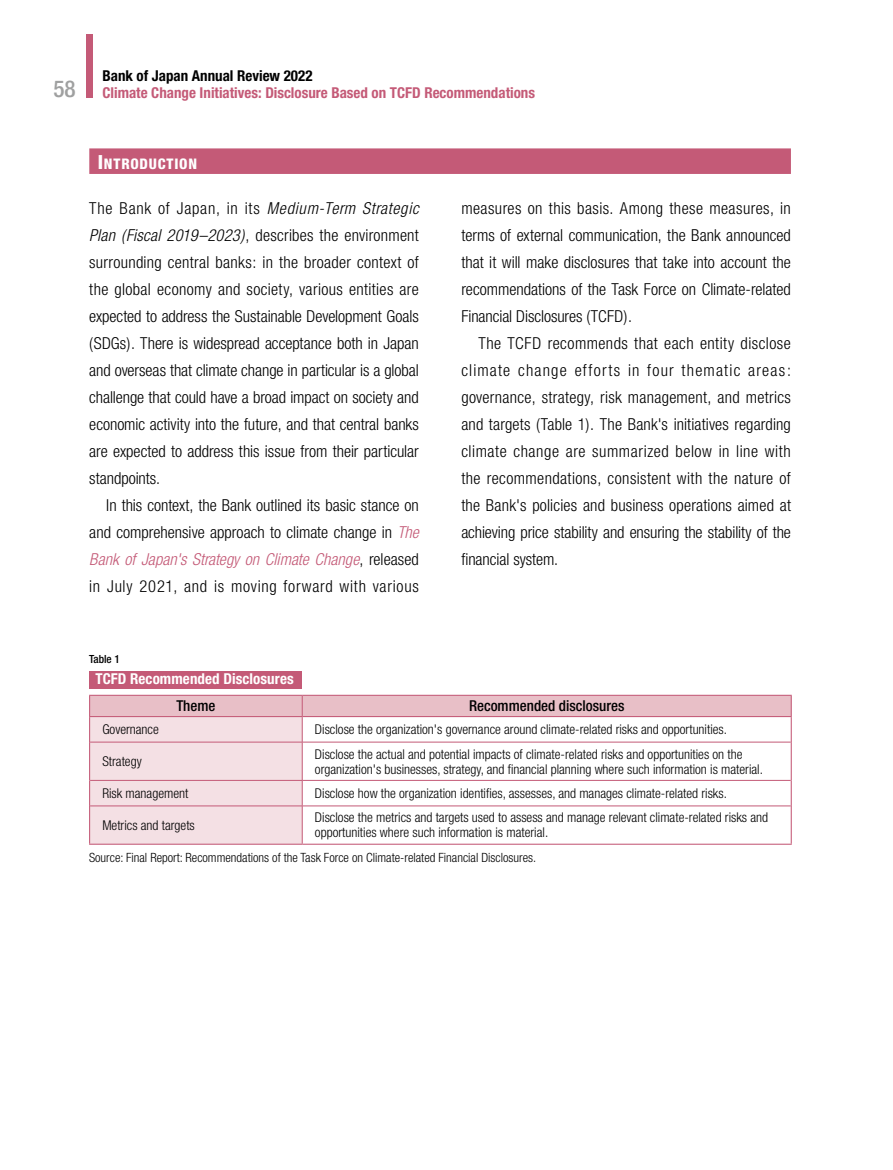
<style>
.page{position:relative;width:893px;height:1170px;background:#fff}
.page>*{position:absolute;margin:0;border:0;box-sizing:border-box;transform-origin:0 0}
.t1{font:500 condensed 23.25px "Helvetica Neue";color:#9fa0a0}
.ほんぶん段落下げ{font:300 condensed 16.5px/27px "Helvetica Neue";color:#000;text-align:justify}
.ほんぶん段落下げなし{font:300 condensed 16.5px/27px "Helvetica Neue";color:#000;text-align:justify}
.t2{font:700 condensed 15px "Helvetica Neue";color:#c45a77}
.t3{font:700 condensed 15px "Helvetica Neue";color:#000}
.表-セルタイトル_太字{font:500 condensed 15px "Helvetica Neue";color:#000}
.Table-タイトル_白抜き{font:700 condensed 15px "Helvetica Neue";letter-spacing:.005em;color:#fff}
.見出し01_文字白抜き{font:800 condensed 14.7px "Helvetica Neue";letter-spacing:.055em;color:#fff}
.表-左揃え{font:300 condensed 13.5px/15px "Helvetica Neue";color:#000}
.表の注{font:300 condensed 12.75px "Helvetica Neue";color:#000}
.Table{font:500 condensed 11.25px "Helvetica Neue";color:#000}
.s1{font-size:19.5px}
.s2{font-style:italic}
.s3{font-style:italic;color:#c45a77}
</style>
<div class="page">
<div style="left:86px;top:34px;width:6px;height:64px;background:#c45a77"></div>
<div style="left:89px;top:148px;width:702px;height:26px;background:#c45a77"></div>
<div style="left:89px;top:670px;width:213px;height:18px;background:#c45a77"></div>
<svg style="left:89px;top:695px;width:703px;height:148px"></svg>
<hr style="left:89px;top:805px;width:1px;height:38px;background:#c45a77">
<hr style="left:791px;top:805px;width:1px;height:38px;background:#c45a77">
<hr style="left:89px;top:843px;width:213px;height:1px;background:#c45a77">
<hr style="left:302px;top:843px;width:490px;height:1px;background:#c45a77">
<hr style="left:89px;top:694px;width:213px;height:1px;background:#c45a77">
<hr style="left:302px;top:694px;width:490px;height:1px;background:#c45a77">
<hr style="left:89px;top:716px;width:213px;height:1px;background:#c45a77">
<hr style="left:302px;top:716px;width:490px;height:1px;background:#c45a77">
<h1 class="t1" style="left:53px;top:75px;width:24px">58</h1>
<p class="t3" style="left:102px;top:67px;width:212px">Bank of Japan Annual Review 2022</p>
<p class="t2" style="left:102px;top:84px;width:434px">Climate Change Initiatives: Disclosure Based on TCFD Recommendations</p>
<p class="見出し01_文字白抜き" style="left:98px;top:154px;width:101px"><span class="s1">I</span>NTRODUCTION</p>
<p class="ほんぶん段落下げなし" style="left:89px;top:195px;width:331px">The Bank of Japan, in its <span class="s2">Medium-Term Strategic Plan (Fiscal 2019–2023)</span>, describes the environment surrounding central banks: in the broader context of the global economy and society, various entities are expected to address the Sustainable Development Goals (SDGs). There is widespread acceptance both in Japan and overseas that climate change in particular is a global challenge that could have a broad impact on society and economic activity into the future, and that central banks are expected to address this issue from their particular standpoints.</p>
<p class="ほんぶん段落下げ" style="left:89px;top:492px;width:331px;text-indent:17px">In this context, the Bank outlined its basic stance on and comprehensive approach to climate change in <span class="s3">The Bank of Japan's Strategy on Climate Change</span>, released in July 2021, and is moving forward with various</p>
<p class="ほんぶん段落下げ" style="left:461px;top:195px;width:331px">measures on this basis. Among these measures, in terms of external communication, the Bank announced that it will make disclosures that take into account the recommendations of the Task Force on Climate-related Financial Disclosures (TCFD).</p>
<p class="ほんぶん段落下げ" style="left:461px;top:330px;width:331px;text-indent:17px">The TCFD recommends that each entity disclose climate change efforts in four thematic areas: governance, strategy, risk management, and metrics and targets (Table 1). The Bank's initiatives regarding climate change are summarized below in line with the recommendations, consistent with the nature of the Bank's policies and business operations aimed at achieving price stability and ensuring the stability of the financial system.</p>
<p class="Table" style="left:89px;top:651px;width:32px">Table 1</p>
<p class="Table-タイトル_白抜き" style="left:95px;top:669px;width:200px">TCFD Recommended Disclosures</p>
<p class="表-セルタイトル_太字" style="left:176px;top:697px;width:41px">Theme</p>
<p class="表-セルタイトル_太字" style="left:469px;top:697px;width:157px">Recommended disclosures</p>
<p class="表-左揃え" style="left:102px;top:721px;width:58px">Governance</p>
<p class="表-左揃え" style="left:315px;top:721px;width:411px">Disclose the organization's governance around climate-related risks and opportunities.</p>
<p class="表-左揃え" style="left:102px;top:753px;width:41px">Strategy</p>
<p class="表-左揃え" style="left:315px;top:746px;width:447px">Disclose the actual and potential impacts of climate-related risks and opportunities on the organization's businesses, strategy, and financial planning where such information is material.</p>
<p class="表-左揃え" style="left:102px;top:785px;width:88px">Risk management</p>
<p class="表-左揃え" style="left:315px;top:785px;width:411px">Disclose how the organization identifies, assesses, and manages climate-related risks.</p>
<p class="表-左揃え" style="left:102px;top:817px;width:94px">Metrics and targets</p>
<p class="表-左揃え" style="left:315px;top:810px;width:455px">Disclose the metrics and targets used to assess and manage relevant climate-related risks and opportunities where such information is material.</p>
<p class="表の注" style="left:89px;top:850px;width:446px">Source: Final Report: Recommendations of the Task Force on Climate-related Financial Disclosures.</p>
</div>
